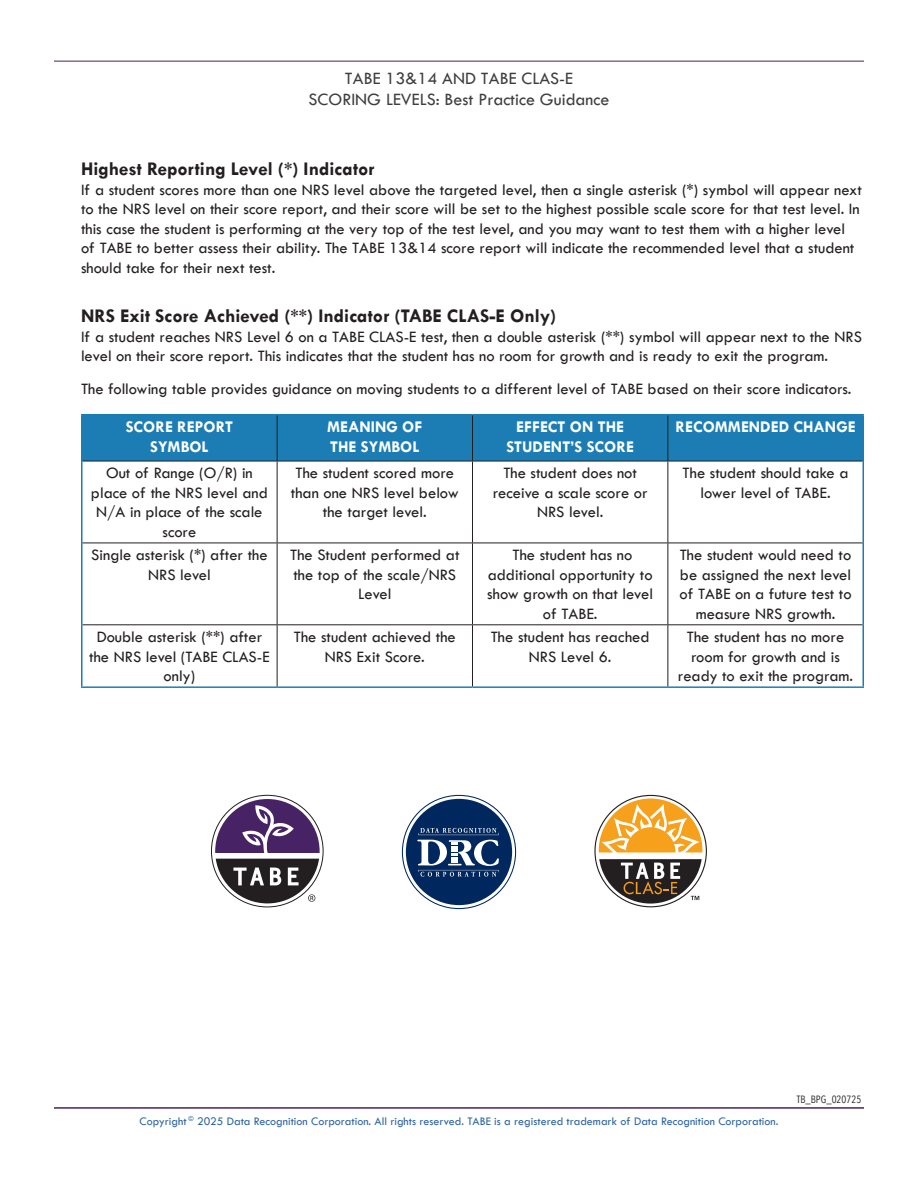
<style>
.page{position:relative;width:918px;height:1188px;background:#fff}
.page>*{position:absolute;margin:0;border:0;box-sizing:border-box;transform-origin:0 0}
.Heading_2{font:700 19.5px "Tw Cen";color:#231f20}
.t1{font:18px/21.6px "Tw Cen";color:#3e3e3f;text-align:center}
.t2{font:16.5px/19.5px "Tw Cen";color:#231f20;text-align:center}
.t3{font:700 16.5px/19.5px "Tw Cen";color:#fff;text-align:center}
.Body_Text{font:12px "Tw Cen";color:#2d63a2}
.Text_Body{font:10.5px "Avenir Next Condensed";color:#231f20}
</style>
<div class="page">
<hr style="left:54px;top:1107px;width:810px;height:2px;background:#472265">
<hr style="left:54px;top:61px;width:810px;height:1px;background:#472265">
<div style="left:82px;top:415px;width:780px;height:46px;background:#1c7db5"></div>
<hr style="left:81px;top:414px;width:196px;height:1px;background:#1c7db5">
<hr style="left:81px;top:415px;width:1px;height:46px;background:#1c7db5">
<hr style="left:277px;top:414px;width:195px;height:1px;background:#1c7db5">
<hr style="left:472px;top:414px;width:196px;height:1px;background:#1c7db5">
<hr style="left:668px;top:414px;width:196px;height:1px;background:#1c7db5">
<hr style="left:862px;top:415px;width:2px;height:46px;background:#1c7db5">
<hr style="left:81px;top:461px;width:1px;height:82px;background:#1c7db5">
<hr style="left:862px;top:461px;width:2px;height:82px;background:#1c7db5">
<hr style="left:81px;top:543px;width:1px;height:82px;background:#1c7db5">
<hr style="left:862px;top:543px;width:2px;height:82px;background:#1c7db5">
<hr style="left:81px;top:625px;width:1px;height:61px;background:#1c7db5">
<hr style="left:862px;top:625px;width:2px;height:61px;background:#1c7db5">
<hr style="left:81px;top:686px;width:196px;height:2px;background:#1c7db5">
<hr style="left:277px;top:686px;width:195px;height:2px;background:#1c7db5">
<hr style="left:472px;top:686px;width:196px;height:2px;background:#1c7db5">
<hr style="left:668px;top:686px;width:196px;height:2px;background:#1c7db5">
<hr style="left:277px;top:415px;width:1px;height:46px;background:#231f20">
<hr style="left:472px;top:415px;width:1px;height:46px;background:#231f20">
<hr style="left:668px;top:415px;width:1px;height:46px;background:#231f20">
<hr style="left:82px;top:461px;width:195px;height:1px;background:#231f20">
<hr style="left:277px;top:461px;width:195px;height:1px;background:#231f20">
<hr style="left:277px;top:461px;width:1px;height:82px;background:#231f20">
<hr style="left:472px;top:461px;width:196px;height:1px;background:#231f20">
<hr style="left:472px;top:461px;width:1px;height:82px;background:#231f20">
<hr style="left:668px;top:461px;width:194px;height:1px;background:#231f20">
<hr style="left:668px;top:461px;width:1px;height:82px;background:#231f20">
<hr style="left:82px;top:543px;width:195px;height:1px;background:#231f20">
<hr style="left:277px;top:543px;width:195px;height:1px;background:#231f20">
<hr style="left:277px;top:543px;width:1px;height:81px;background:#231f20">
<hr style="left:472px;top:543px;width:196px;height:1px;background:#231f20">
<hr style="left:472px;top:543px;width:1px;height:81px;background:#231f20">
<hr style="left:668px;top:543px;width:194px;height:1px;background:#231f20">
<hr style="left:668px;top:543px;width:1px;height:81px;background:#231f20">
<hr style="left:82px;top:624px;width:195px;height:1px;background:#231f20">
<hr style="left:277px;top:624px;width:195px;height:1px;background:#231f20">
<hr style="left:277px;top:625px;width:1px;height:61px;background:#231f20">
<hr style="left:472px;top:624px;width:196px;height:1px;background:#231f20">
<hr style="left:472px;top:625px;width:1px;height:61px;background:#231f20">
<hr style="left:668px;top:624px;width:194px;height:1px;background:#231f20">
<hr style="left:668px;top:625px;width:1px;height:61px;background:#231f20">
<svg style="left:402px;top:795px;width:114px;height:114px"></svg>
<div style="left:406px;top:799px;width:106px;height:106px;background:#00285f;border-radius:50%"></div>
<svg style="left:417px;top:828px;width:82px;height:49px"></svg>
<svg style="left:211px;top:795px;width:112px;height:112px"></svg>
<svg style="left:216px;top:859px;width:103px;height:44px"></svg>
<svg style="left:215px;top:799px;width:105px;height:54px"></svg>
<svg style="left:594px;top:795px;width:113px;height:112px"></svg>
<h1 class="t1" style="left:309px;top:67px;width:302px">TABE 13&amp;14 AND TABE CLAS-E<br>SCORING LEVELS: Best Practice Guidance</h1>
<h2 class="Heading_2" style="left:81px;top:158px;width:295px">Highest Reporting Level (*) Indicator</h2>
<p class="t2" style="left:81px;top:180px;width:782px;text-align:left">If a student scores more than one NRS level above the targeted level, then a single asterisk (*) symbol will appear next to the NRS level on their score report, and their score will be set to the highest possible scale score for that test level. In this case the student is performing at the very top of the test level, and you may want to test them with a higher level of TABE to better assess their ability. The TABE 13&amp;14 score report will indicate the recommended level that a student should take for their next test.</p>
<h2 class="Heading_2" style="left:81px;top:305px;width:477px">NRS Exit Score Achieved (**) Indicator (TABE CLAS-E Only)</h2>
<p class="t2" style="left:81px;top:327px;width:782px;text-align:left">If a student reaches NRS Level 6 on a TABE CLAS-E test, then a double asterisk (**) symbol will appear next to the NRS level on their score report. This indicates that the student has no room for growth and is ready to exit the program.</p>
<p class="t2" style="left:81px;top:379px;width:772px">The following table provides guidance on moving students to a different level of TABE based on their score indicators.</p>
<p class="t3" style="left:126px;top:417px;width:109px">SCORE REPORT<br>SYMBOL</p>
<p class="t3" style="left:327px;top:417px;width:97px;text-align:left">MEANING OF<br>THE SYMBOL</p>
<p class="t3" style="left:506px;top:417px;width:129px">EFFECT ON THE<br>STUDENT’S SCORE</p>
<p class="t3" style="left:676px;top:417px;width:182px">RECOMMENDED CHANGE</p>
<p class="t2" style="left:91px;top:463px;width:178px">Out of Range (O/R) in place of the NRS level and<br>N/A in place of the scale score</p>
<p class="t2" style="left:291px;top:463px;width:169px">The student scored more than one NRS level below the target level.</p>
<p class="t2" style="left:493px;top:463px;width:156px">The student does not receive a scale score or<br>NRS level.</p>
<p class="t2" style="left:683px;top:463px;width:167px">The student should take a lower level of TABE.</p>
<p class="t2" style="left:91px;top:545px;width:178px">Single asterisk (*) after the<br>NRS level</p>
<p class="t2" style="left:290px;top:545px;width:171px">The Student performed at the top of the scale/NRS<br>Level</p>
<p class="t2" style="left:487px;top:545px;width:167px">The student has no additional opportunity to show growth on that level of TABE.</p>
<p class="t2" style="left:680px;top:545px;width:174px">The student would need to be assigned the next level of TABE on a future test to measure NRS growth.</p>
<p class="t2" style="left:89px;top:627px;width:182px">Double asterisk (**) after the NRS level (TABE CLAS-E only)</p>
<p class="t2" style="left:294px;top:627px;width:164px">The student achieved the<br>NRS Exit Score.</p>
<p class="t2" style="left:491px;top:627px;width:160px">The student has reached<br>NRS Level 6.</p>
<p class="t2" style="left:678px;top:627px;width:177px">The student has no more room for growth and is ready to exit the program.</p>
<p class="Body_Text" style="left:140px;top:1114px;width:640px">Copyright <sup>©</sup> 2025 Data Recognition Corporation. All rights reserved. TABE is a registered trademark of Data Recognition Corporation.</p>
<p class="Text_Body" style="left:797px;top:1091px;width:66px">TB_BPG_020725</p>
</div>
